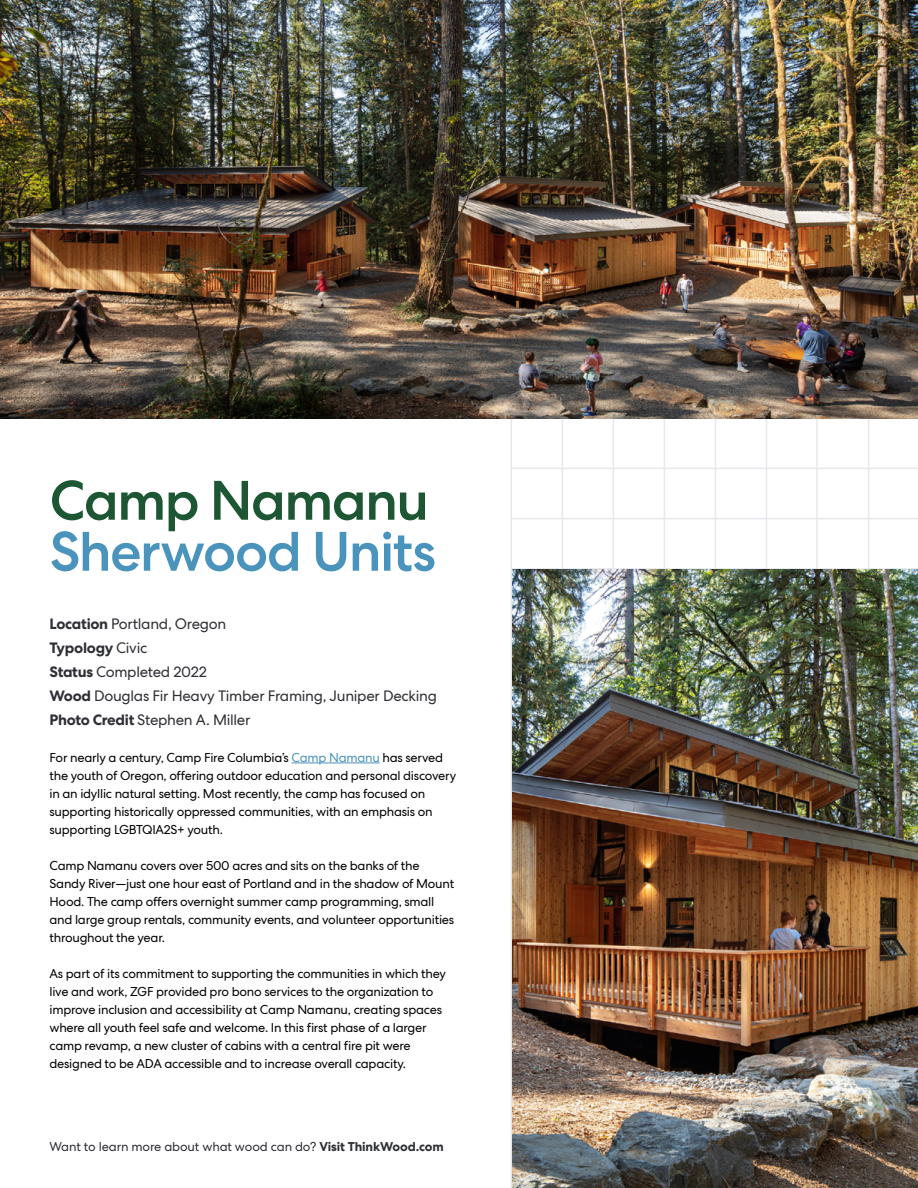
<style>
.page{position:relative;width:918px;height:1188px;background:#fff}
.page>*{position:absolute;margin:0;border:0;box-sizing:border-box;transform-origin:0 0}
.t1{font:500 55.5px "Centra No 2";letter-spacing:-.03em;color:#4a93bc}
.t2{font:500 55.5px "Centra No 2";letter-spacing:-.03em;color:#1d5633}
.t3{font:15px/24px "Centra No 2";letter-spacing:-.02em;color:#2d2f34}
.t4{font:12.75px/18px "Centra No 2";letter-spacing:-.02em;color:#000}
.t5{font:12.75px "Centra No 2";letter-spacing:-.01em;color:#2d2f34}
.s1{font-weight:700}
.s2{color:#4a93bc}
</style>
<div class="page">
<hr style="left:868px;top:369px;width:1px;height:819px;background:#e7e8ec">
<hr style="left:816px;top:369px;width:2px;height:819px;background:#e7e8ec">
<hr style="left:512px;top:568px;width:406px;height:2px;background:#e7e8ec">
<hr style="left:511px;top:468px;width:407px;height:1px;background:#e7e8ec">
<hr style="left:512px;top:518px;width:406px;height:1px;background:#e7e8ec">
<hr style="left:766px;top:369px;width:1px;height:819px;background:#e7e8ec">
<hr style="left:715px;top:369px;width:1px;height:819px;background:#e7e8ec">
<hr style="left:664px;top:369px;width:1px;height:819px;background:#e7e8ec">
<hr style="left:613px;top:369px;width:1px;height:819px;background:#e7e8ec">
<hr style="left:562px;top:369px;width:1px;height:819px;background:#e7e8ec">
<hr style="left:511px;top:369px;width:1px;height:819px;background:#e7e8ec">
<img style="left:0;top:0;width:918px;height:419px">
<img style="left:512px;top:570px;width:406px;height:618px">
<hr style="left:292px;top:763px;width:88px;height:1px;background:#4a93bc">
<h1 class="t2" style="left:50px;top:468px;width:381px">Camp Namanu</h1>
<h1 class="t1" style="left:50px;top:519px;width:388px">Sherwood Units</h1>
<p class="t3" style="left:50px;top:612px;width:389px"><span class="s1">Location</span> Portland, Oregon<br><span class="s1">Typology</span> Civic<br><span class="s1">Status</span> Completed 2022<br><span class="s1">Wood</span> Douglas Fir Heavy Timber Framing, Juniper Decking<br><span class="s1">Photo Credit</span> Stephen A. Miller</p>
<p class="t4" style="left:50px;top:749px;width:408px">For nearly a century, Camp Fire Columbia’s <span class="s2">Camp Namanu</span> has served the youth of Oregon, offering outdoor education and personal discovery in an idyllic natural setting. Most recently, the camp has focused on supporting historically oppressed communities, with an emphasis on supporting LGBTQIA2S+ youth.</p>
<p class="t4" style="left:50px;top:857px;width:406px">Camp Namanu covers over 500 acres and sits on the banks of the Sandy River—just one hour east of Portland and in the shadow of Mount Hood. The camp offers overnight summer camp programming, small and large group rentals, community events, and volunteer opportunities throughout the year.</p>
<p class="t4" style="left:50px;top:965px;width:398px">As part of its commitment to supporting the communities in which they live and work, ZGF provided pro bono services to the organization to improve inclusion and accessibility at Camp Namanu, creating spaces where all youth feel safe and welcome. In this first phase of a larger camp revamp, a new cluster of cabins with a central fire pit were designed to be ADA accessible and to increase overall capacity.</p>
<p class="t5" style="left:50px;top:1139px;width:396px">Want to learn more about what wood can do? <span class="s1">Visit ThinkWood.com</span></p>
</div>
